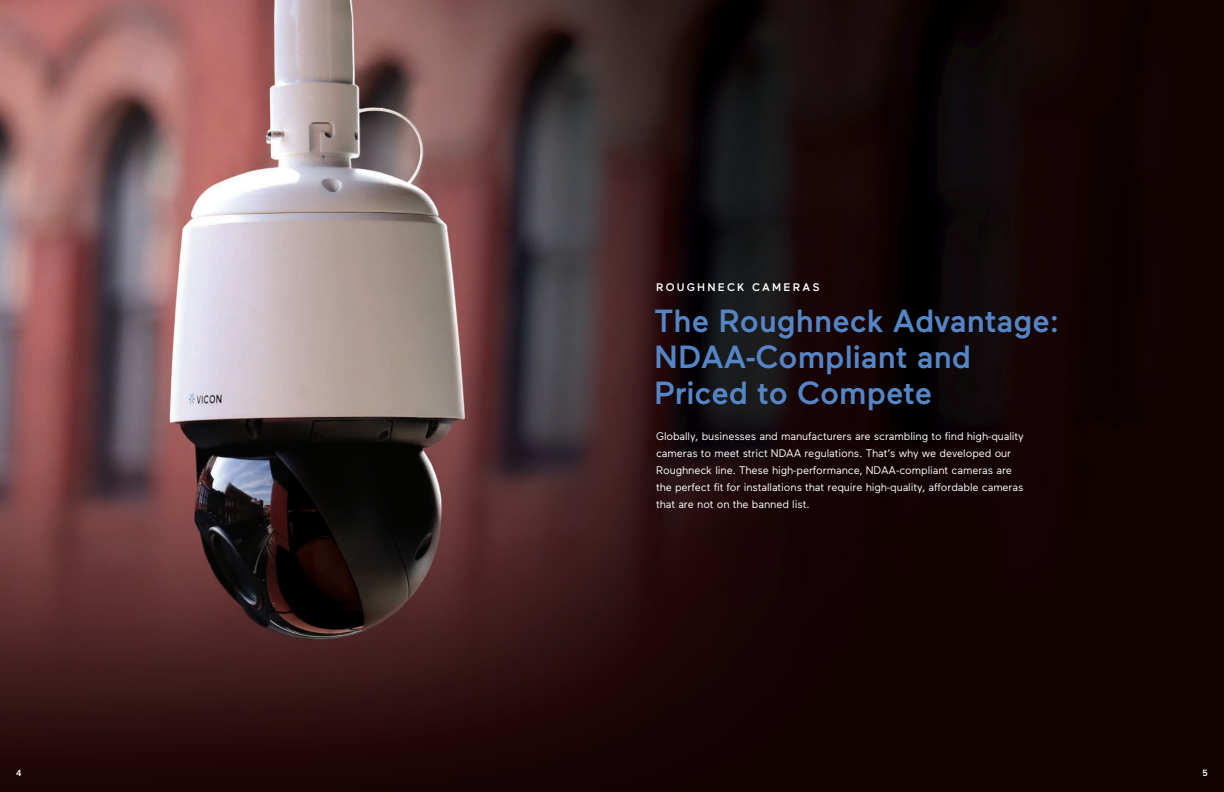
<style>
.page{position:relative;width:1224px;height:792px;background:#fff}
.page>*{position:absolute;margin:0;border:0;box-sizing:border-box;transform-origin:0 0}
.t1{font:500 32px/36px "Maax";color:#5585c4}
.Intro_text{font:11px/17px "Maax";letter-spacing:-.01em;color:#fff}
.t2{font:500 11px "Maax";letter-spacing:.2em;color:#fff}
.t3{font:500 9px "Maax";color:#fff}
</style>
<div class="page">
<img style="left:0;top:0;width:1224px;height:792px">
<p class="t3" style="left:16px;top:767px;width:7px">4</p>
<p class="t2" style="left:656px;top:280px;width:165px">ROUGHNECK CAMERAS</p>
<p class="t1" style="left:654px;top:302px;width:406px">The Roughneck Advantage:<br>NDAA-Compliant and<br>Priced to Compete</p>
<p class="Intro_text" style="left:656px;top:427px;width:369px">Globally, businesses and manufacturers are scrambling to find high-quality cameras to meet strict NDAA regulations. That’s why we developed our Roughneck line. These high-performance, NDAA-compliant cameras are the perfect fit for installations that require high-quality, affordable cameras that are not on the banned list.</p>
<p class="t3" style="left:1203px;top:767px;width:7px">5</p>
</div>
